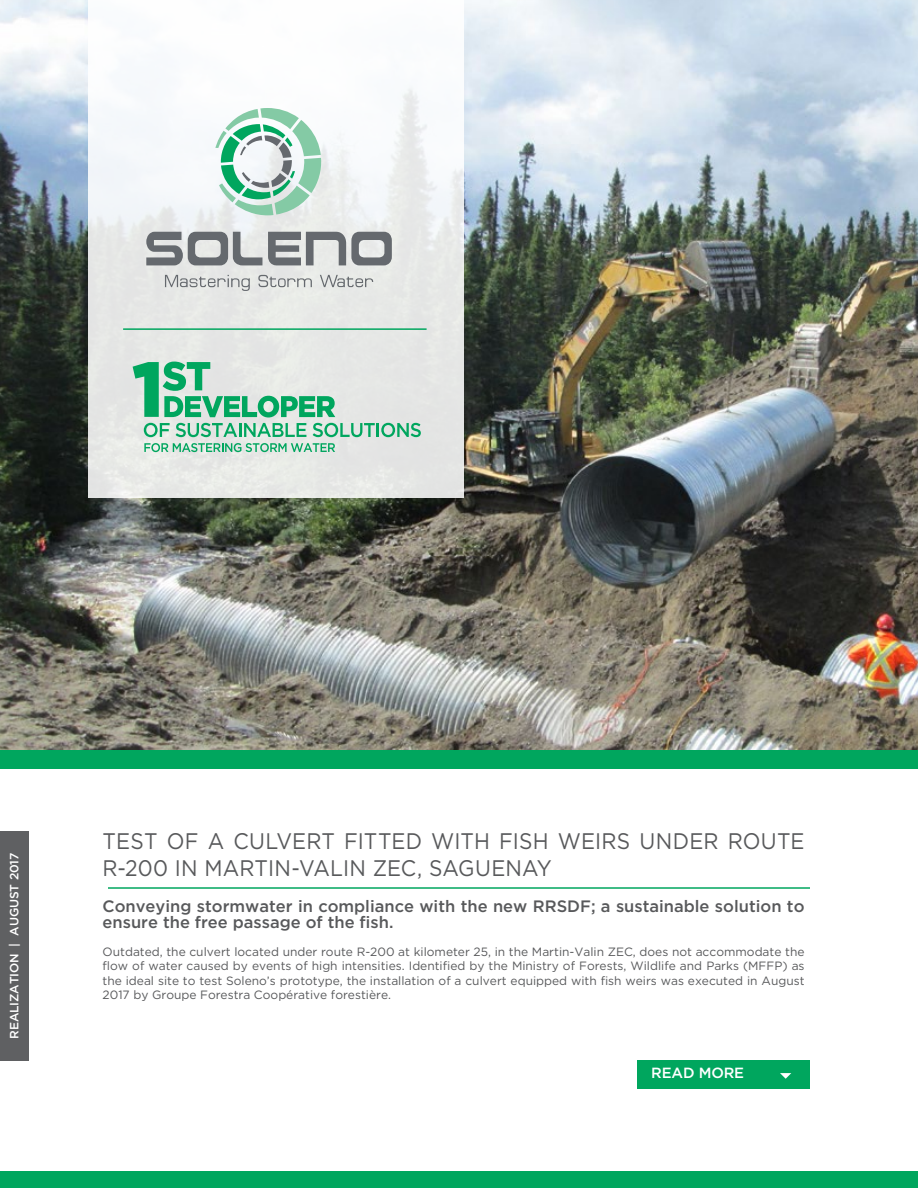
<style>
.page{position:relative;width:918px;height:1188px;background:#fff}
.page>*{position:absolute;margin:0;border:0;box-sizing:border-box;transform-origin:0 0}
.t1{font:22.5px/27px "Gotham HTF";letter-spacing:.005em;color:#58595b;scale:.93 1}
.t2{font:500 16.5px/16.5px "Gotham HTF";color:#58595b}
.t3{font:500 14.7px "Gotham HTF";letter-spacing:-.01em;color:#fff}
.t4{font:12px/14.4px "Gotham HTF";color:#58595b;text-align:justify}
.t5{font:500 12px "Gotham HTF";letter-spacing:-.01em;color:#fff}
</style>
<div class="page">
<img style="left:0;top:0;width:918px;height:750px">
<div style="left:0;top:1171px;width:918px;height:17px;background:#00a65e"></div>
<div style="left:0;top:750px;width:918px;height:19px;background:#00a65e"></div>
<div style="left:89px;top:0;width:375px;height:498px;background:linear-gradient(to bottom,#fcfeff,#dfe1de)"></div>
<div style="left:638px;top:1061px;width:172px;height:28px;background:#00a65e"></div>
<hr style="left:123px;top:328px;width:304px;height:2px;background:#00a65e">
<hr style="left:108px;top:887px;width:702px;height:2px;background:#00a65e">
<svg style="left:215px;top:108px;width:107px;height:107px"></svg>
<svg style="left:268px;top:232px;width:124px;height:33px"></svg>
<svg style="left:146px;top:232px;width:116px;height:33px"></svg>
<svg style="left:165px;top:275px;width:85px;height:16px"></svg>
<svg style="left:258px;top:275px;width:54px;height:12px"></svg>
<svg style="left:320px;top:275px;width:53px;height:12px"></svg>
<svg style="left:144px;top:443px;width:191px;height:9px"></svg>
<svg style="left:133px;top:362px;width:288px;height:75px"></svg>
<div style="left:0;top:831px;width:28px;height:230px;background:#5f6062"></div>
<svg style="left:780px;top:1073px;width:11px;height:6px"></svg>
<p class="t5" style="left:7px;top:1039px;width:188px;rotate:-90deg">REALIZATION | AUGUST 2017</p>
<h1 class="t1" style="left:103px;top:827px;width:756px">TEST OF A CULVERT FITTED WITH FISH WEIRS UNDER ROUTE<br>R-200 IN MARTIN-VALIN ZEC, SAGUENAY</h1>
<h2 class="t2" style="left:103px;top:897px;width:703px">Conveying stormwater in compliance with the new RRSDF; a sustainable solution to ensure the free passage of the fish.</h2>
<p class="t4" style="left:103px;top:944px;width:704px">Outdated, the culvert located under route R-200 at kilometer 25, in the Martin-Valin ZEC, does not accommodate the flow of water caused by events of high intensities. Identified by the Ministry of Forests, Wildlife and Parks (MFFP) as the ideal site to test Soleno’s prototype, the installation of a culvert equipped with fish weirs was executed in August 2017 by Groupe Forestra Coopérative forestière.</p>
<p class="t3" style="left:651px;top:1065px;width:94px">READ MORE</p>
</div>
